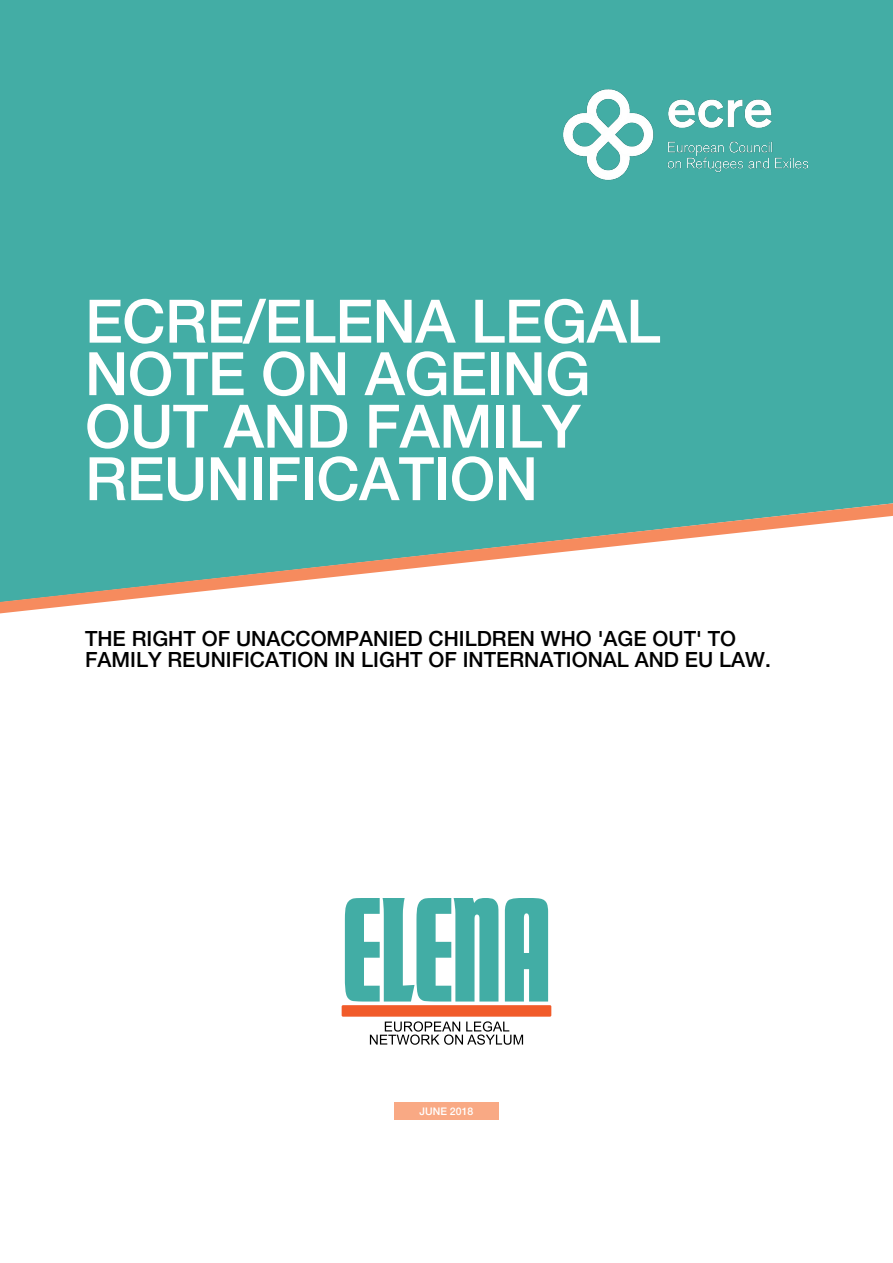
<style>
.page{position:relative;width:893px;height:1263px;background:#fff}
.page>*{position:absolute;margin:0;border:0;box-sizing:border-box;transform-origin:0 0}
.t1{font:500 60px/52.5px "Helvetica Neue LT Pro";letter-spacing:-.01em;color:#fff}
.t2{font:500 21px/21px "Helvetica Neue LT Pro";color:#000}
.t3{font:500 10.5px "Helvetica Neue LT Pro";color:#fff}
</style>
<div class="page">
<div style="left:0;top:0;width:893px;height:226px;background:#43ada5"></div>
<div style="left:0;top:226px;width:893px;height:277px;background:#43ada5"></div>
<svg style="left:0;top:503px;width:893px;height:110px"></svg>
<img style="left:563px;top:89px;width:245px;height:92px">
<div style="left:394px;top:1103px;width:105px;height:17px;background:#f9a984"></div>
<svg style="left:370px;top:1021px;width:153px;height:24px"></svg>
<div style="left:342px;top:1005px;width:209px;height:12px;background:#f15b2a"></div>
<svg style="left:345px;top:898px;width:153px;height:103px"></svg>
<svg style="left:505px;top:898px;width:43px;height:103px;background:#53b4ad"></svg>
<h1 class="t1" style="left:85px;top:294px;width:577px">ECRE/ELENA LEGAL<br>NOTE ON AGEING<br>OUT AND FAMILY<br>REUNIFICATION</h1>
<p class="t2" style="left:85px;top:628px;width:687px">THE RIGHT OF UNACCOMPANIED CHILDREN WHO 'AGE OUT' TO<br>FAMILY REUNIFICATION IN LIGHT OF INTERNATIONAL AND EU LAW.</p>
<p class="t3" style="left:420px;top:1105px;width:55px">JUNE 2018</p>
</div>
